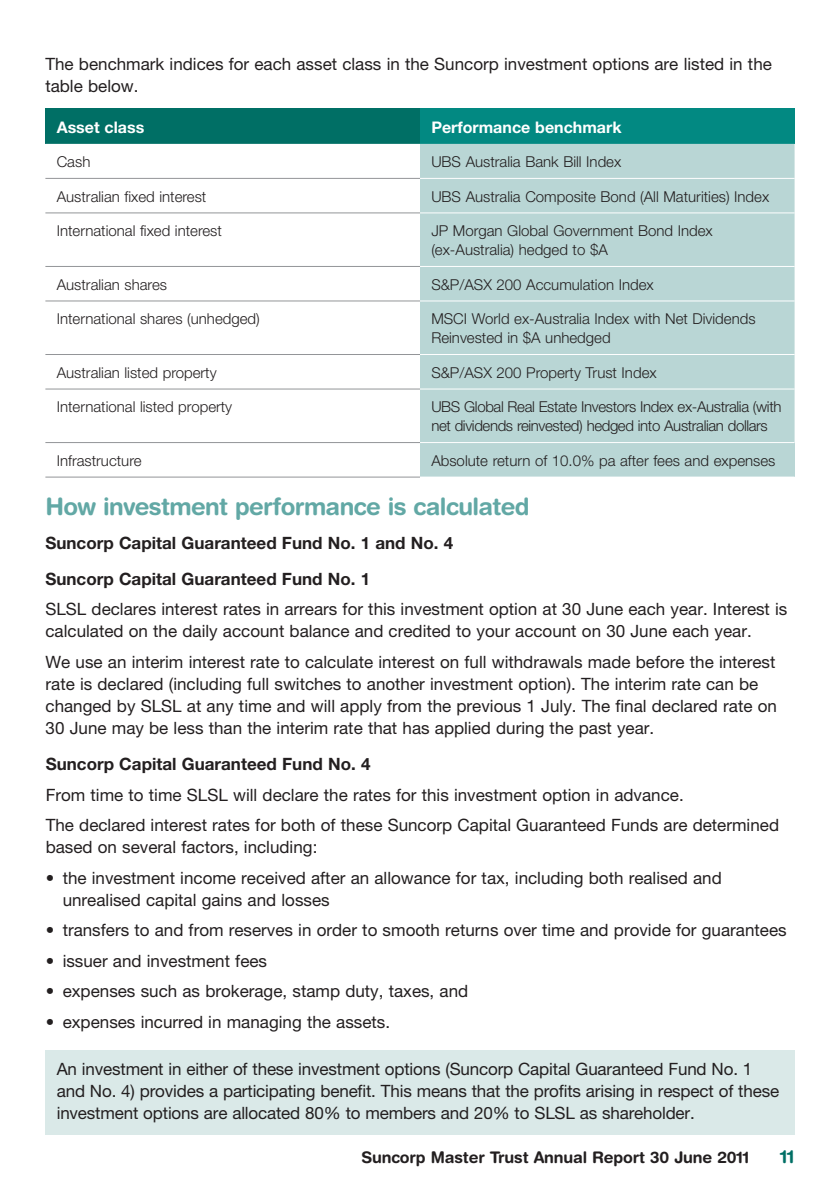
<style>
.page{position:relative;width:840px;height:1191px;background:#fff}
.page>*{position:absolute;margin:0;border:0;box-sizing:border-box;transform-origin:0 0}
.t1{font:700 24px "Helvetica Rounded";letter-spacing:-.025em;color:#62a8a5}
.t2{font:700 18px "Helvetica Rounded";color:#006f65}
.t3{font:17px/22px "Helvetica Neue";color:#231f20}
.t4{font:700 17px/36.2px "Helvetica Neue";color:#231f20}
.t5{font:700 16px "Helvetica Rounded";letter-spacing:-.01em;color:#231f20}
.t6{font:700 16px "Helvetica Neue";color:#fff}
.t7{font:300 15px/19px "Helvetica Neue";color:#231f20}
.t8{font:300 15px/19px "Helvetica Neue";letter-spacing:-.025em;color:#231f20}
</style>
<div class="page">
<div style="left:45px;top:109px;width:375px;height:35px;background:#006f65"></div>
<div style="left:420px;top:109px;width:374px;height:35px;background:#028982"></div>
<svg style="left:45px;top:177px;width:375px;height:213px"></svg>
<div style="left:420px;top:144px;width:374px;height:298px;background:#b9d6d5"></div>
<div style="left:420px;top:442px;width:374px;height:35px;background:#b9d6d5"></div>
<hr style="left:45px;top:178px;width:375px;height:1px;background:#939598">
<hr style="left:45px;top:212px;width:375px;height:1px;background:#939598">
<hr style="left:45px;top:266px;width:375px;height:1px;background:#939598">
<hr style="left:45px;top:300px;width:375px;height:1px;background:#939598">
<hr style="left:45px;top:354px;width:375px;height:1px;background:#939598">
<hr style="left:45px;top:388px;width:375px;height:1px;background:#939598">
<hr style="left:420px;top:178px;width:374px;height:1px;background:#fff">
<hr style="left:420px;top:212px;width:374px;height:1px;background:#fff">
<hr style="left:420px;top:266px;width:374px;height:1px;background:#fff">
<hr style="left:420px;top:300px;width:374px;height:1px;background:#fff">
<hr style="left:420px;top:354px;width:374px;height:1px;background:#fff">
<hr style="left:420px;top:388px;width:374px;height:1px;background:#fff">
<hr style="left:45px;top:476px;width:375px;height:1px;background:#939598">
<hr style="left:420px;top:476px;width:374px;height:1px;background:#fff">
<hr style="left:420px;top:442px;width:374px;height:1px;background:#fff">
<hr style="left:45px;top:442px;width:375px;height:1px;background:#939598">
<div style="left:45px;top:1050px;width:749px;height:84px;background:#dae9e8"></div>
<p class="t3" style="left:45px;top:53px;width:727px">The benchmark indices for each asset class in the Suncorp investment options are listed in the table below.</p>
<p class="t6" style="left:57px;top:117px;width:89px">Asset class</p>
<p class="t6" style="left:431px;top:117px;width:192px">Performance benchmark</p>
<p class="t7" style="left:57px;top:152px;width:35px">Cash</p>
<p class="t7" style="left:431px;top:152px;width:191px">UBS Australia Bank Bill Index</p>
<p class="t7" style="left:57px;top:186px;width:151px">Australian fixed interest</p>
<p class="t7" style="left:431px;top:186px;width:339px">UBS Australia Composite Bond (All Maturities) Index</p>
<p class="t7" style="left:57px;top:221px;width:167px">International fixed interest</p>
<p class="t7" style="left:431px;top:221px;width:283px">JP Morgan Global Government Bond Index (ex-Australia) hedged to $A</p>
<p class="t7" style="left:57px;top:274px;width:112px">Australian shares</p>
<p class="t7" style="left:431px;top:274px;width:224px">S&amp;P/ASX 200 Accumulation Index</p>
<p class="t7" style="left:57px;top:309px;width:204px">International shares (unhedged)</p>
<p class="t7" style="left:431px;top:309px;width:325px">MSCI World ex-Australia Index with Net Dividends<br>Reinvested in $A unhedged</p>
<p class="t7" style="left:57px;top:362px;width:161px">Australian listed property</p>
<p class="t7" style="left:431px;top:362px;width:227px">S&amp;P/ASX 200 Property Trust Index</p>
<p class="t7" style="left:57px;top:397px;width:177px">International listed property</p>
<p class="t8" style="left:431px;top:397px;width:351px">UBS Global Real Estate Investors Index ex-Australia (with net dividends reinvested) hedged into Australian dollars</p>
<p class="t7" style="left:57px;top:450px;width:86px">Infrastructure</p>
<p class="t7" style="left:431px;top:450px;width:345px">Absolute return of 10.0% pa after fees and expenses</p>
<h1 class="t1" style="left:45px;top:492px;width:485px">How investment performance is calculated</h1>
<p class="t4" style="left:45px;top:524px;width:409px">Suncorp Capital Guaranteed Fund No. 1 and No. 4<br>Suncorp Capital Guaranteed Fund No. 1</p>
<p class="t3" style="left:45px;top:598px;width:743px">SLSL declares interest rates in arrears for this investment option at 30 June each year. Interest is calculated on the daily account balance and credited to your account on 30 June each year.</p>
<p class="t3" style="left:45px;top:650px;width:732px">We use an interim interest rate to calculate interest on full withdrawals made before the interest rate is declared (including full switches to another investment option). The interim rate can be changed by SLSL at any time and will apply from the previous 1 July. The final declared rate on 30 June may be less than the interim rate that has applied during the past year.</p>
<p class="t4" style="left:46px;top:745px;width:326px">Suncorp Capital Guaranteed Fund No. 4</p>
<p class="t3" style="left:46px;top:779px;width:734px;line-height:30.4px">From time to time SLSL will declare the rates for this investment option in advance.<br>The declared interest rates for both of these Suncorp Capital Guaranteed Funds are determined</p>
<p class="t3" style="left:46px;top:836px;width:273px">based on several factors, including:</p>
<p class="t3" style="left:63px;top:866px;width:660px;text-indent:-17px">• the investment income received after an allowance for tax, including both realised and unrealised capital gains and losses</p>
<p class="t3" style="left:46px;top:919px;width:742px">• transfers to and from reserves in order to smooth returns over time and provide for guarantees</p>
<p class="t3" style="left:46px;top:949px;width:223px">• issuer and investment fees</p>
<p class="t3" style="left:46px;top:980px;width:424px">• expenses such as brokerage, stamp duty, taxes, and</p>
<p class="t3" style="left:46px;top:1010px;width:346px">• expenses incurred in managing the assets.</p>
<p class="t3" style="left:57px;top:1057px;width:723px">An investment in either of these investment options (Suncorp Capital Guaranteed Fund No. 1 and No. 4) provides a participating benefit. This means that the profits arising in respect of these investment options are allocated 80% to members and 20% to SLSL as shareholder.</p>
<p class="t5" style="left:361px;top:1147px;width:389px">Suncorp Master Trust Annual Report 30 June 2011</p>
<p class="t2" style="left:779px;top:1145px;width:16px">11</p>
</div>
